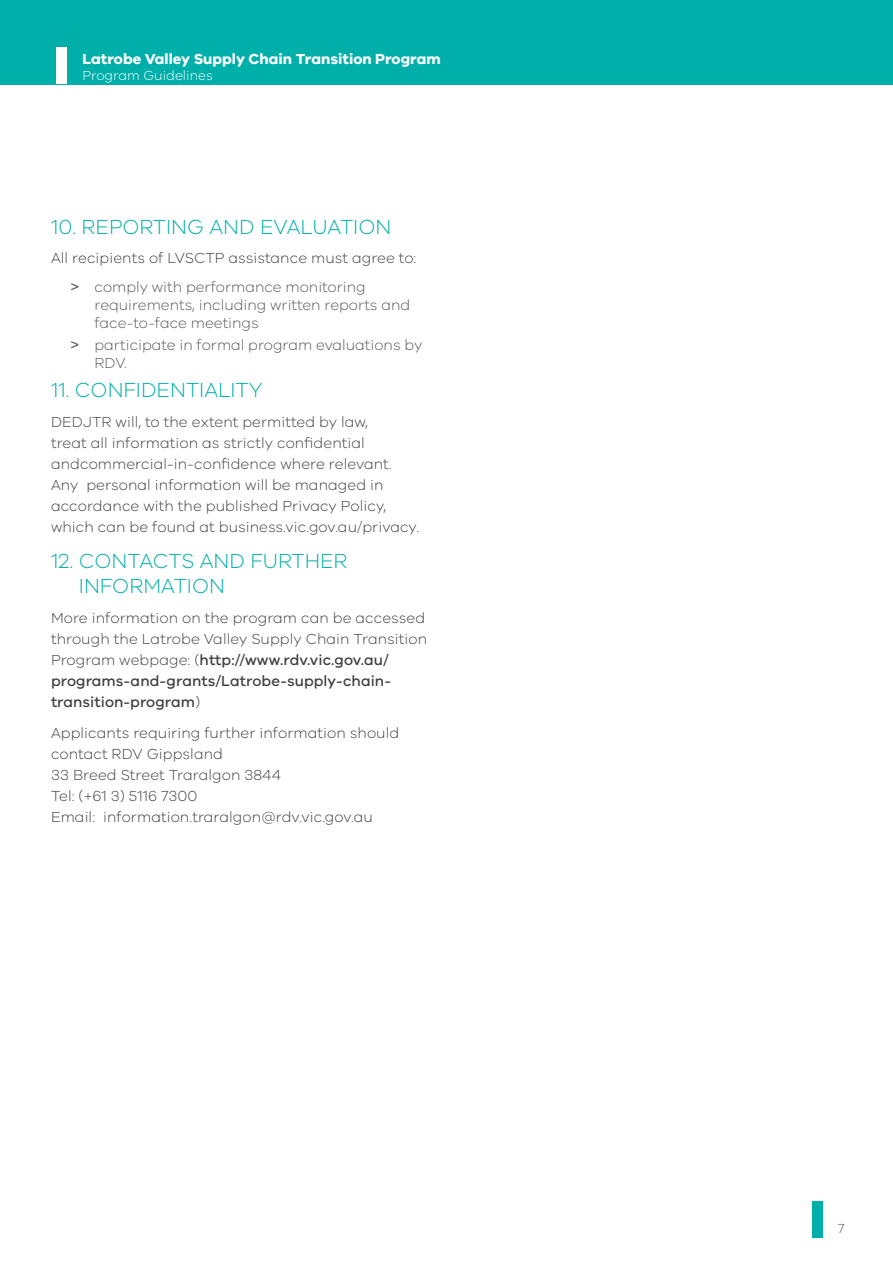
<style>
.page{position:relative;width:893px;height:1263px;background:#fff}
.page>*{position:absolute;margin:0;border:0;box-sizing:border-box;transform-origin:0 0}
.Sub_Head{font:300 21px/25.2px "VIC";color:#00afaa}
.body_text{font:300 15px/21px "VIC";letter-spacing:.005em;color:#414042}
.t1{font:300 15px/18px "VIC";color:#58595b}
.t2{font:700 15px "VIC";color:#fff}
.t3{font:300 13.5px "VIC";color:#fff}
.t4{font:300 13.5px "VIC";color:#58595b}
.s1{font-family:"Gill Sans";font-weight:400}
.s2{font-weight:500}
</style>
<div class="page">
<div style="left:0;top:0;width:892px;height:84px;background:#00afaa"></div>
<svg style="left:892px;top:0;width:1px;height:84px"></svg>
<div style="left:56px;top:47px;width:11px;height:37px;background:#fff"></div>
<div style="left:812px;top:1201px;width:11px;height:36px;background:#00afaa"></div>
<p class="t2" style="left:82px;top:50px;width:360px">Latrobe Valley Supply Chain Transition Program</p>
<p class="t3" style="left:82px;top:67px;width:132px">Program Guidelines</p>
<p class="Sub_Head" style="left:51px;top:213px;width:342px">10. REPORTING AND EVALUATION</p>
<p class="body_text" style="left:51px;top:247px;width:367px">All recipients of LVSCTP assistance must agree to:</p>
<p class="t1" style="left:95px;top:277px;width:317px;text-indent:-24px"><span class="s1">&gt;</span> comply with performance monitoring requirements, including written reports and face-to-face meetings</p>
<p class="t1" style="left:95px;top:335px;width:329px;text-indent:-24px"><span class="s1">&gt;</span> participate in formal program evaluations by<br>RDV.</p>
<p class="Sub_Head" style="left:51px;top:377px;width:213px">11. CONFIDENTIALITY</p>
<p class="body_text" style="left:51px;top:411px;width:370px">DEDJTR will, to the extent permitted by law,<br>treat all information as strictly confidential andcommercial-in-confidence where relevant.<br>Any personal information will be managed in accordance with the published Privacy Policy, which can be found at business.vic.gov.au/privacy.</p>
<p class="Sub_Head" style="left:79px;top:547px;width:270px;text-indent:-28px">12. CONTACTS AND FURTHER<br>INFORMATION</p>
<p class="body_text" style="left:51px;top:606px;width:378px">More information on the program can be accessed through the Latrobe Valley Supply Chain Transition Program webpage: (<span class="s2">http://www.rdv.vic.gov.au/ programs-and-grants/Latrobe-supply-chain&shy;transition-program</span>)</p>
<p class="body_text" style="left:51px;top:722px;width:350px">Applicants requiring further information should contact RDV Gippsland<br>33 Breed Street Traralgon 3844<br>Tel: (+61 3) 5116 7300<br>Email: information.traralgon@rdv.vic.gov.au</p>
<p class="t4" style="left:838px;top:1220px;width:8px">7</p>
</div>
